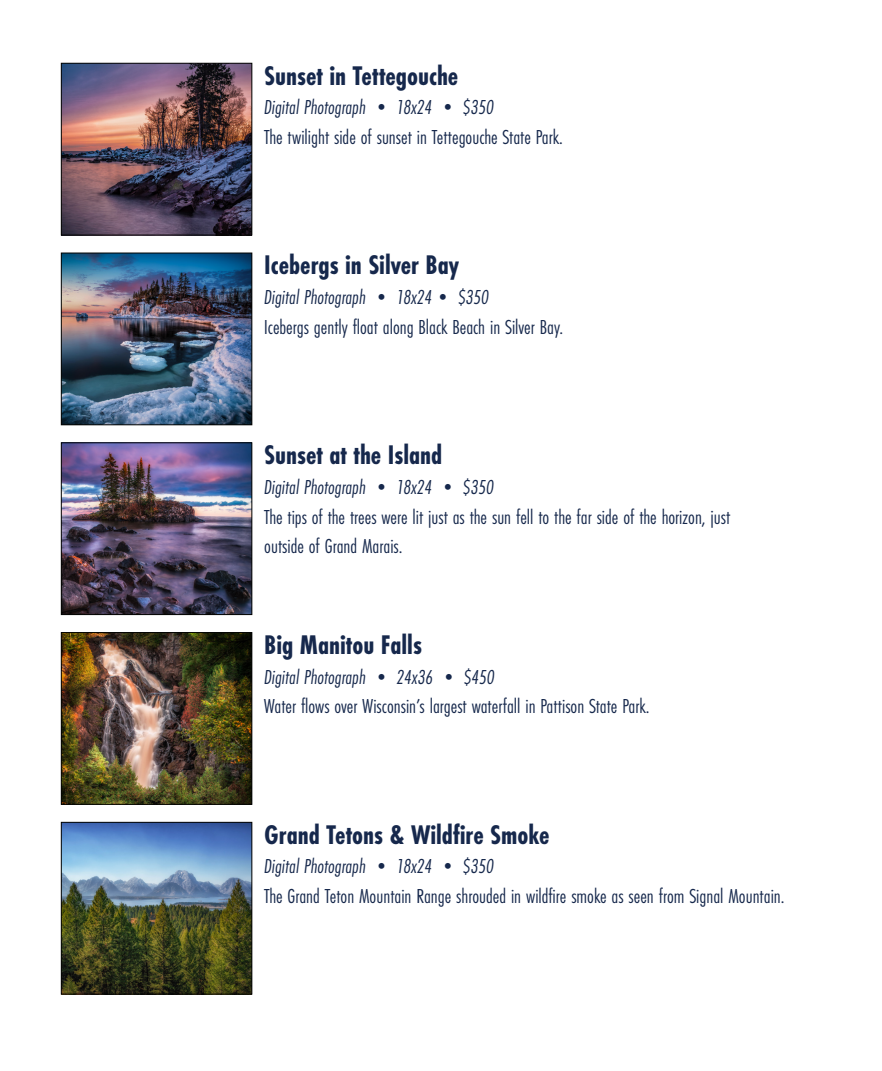
<style>
.page{position:relative;width:882px;height:1071px;background:#fff}
.page>*{position:absolute;margin:0;border:0;box-sizing:border-box;transform-origin:0 0}
.t1{font:700 28px "Futura PT Cond";color:#16284c}
.t2{font:21px "Futura PT Cond";color:#16284c}
.t3{font:italic 21px "Futura PT Cond";color:#16284c}
</style>
<div class="page">
<img style="left:63px;top:255px;width:187px;height:168px">
<div style="left:61px;top:253px;width:191px;height:172px;border:1px solid #040503"></div>
<img style="left:63px;top:634px;width:187px;height:169px">
<div style="left:61px;top:632px;width:191px;height:173px;border:1px solid #040503"></div>
<img style="left:63px;top:824px;width:187px;height:169px">
<div style="left:61px;top:822px;width:191px;height:173px;border:1px solid #040503"></div>
<img style="left:63px;top:65px;width:187px;height:168px">
<div style="left:61px;top:63px;width:191px;height:172px;border:1px solid #040503"></div>
<img style="left:63px;top:444px;width:187px;height:169px">
<div style="left:61px;top:442px;width:191px;height:173px;border:1px solid #040503"></div>
<p class="t1" style="left:264px;top:59px;width:195px">Sunset in Tettegouche</p>
<p class="t3" style="left:264px;top:95px;width:231px">Digital Photograph • 18x24 • $350</p>
<p class="t2" style="left:264px;top:125px;width:300px">The twilight side of sunset in Tettegouche State Park.</p>
<p class="t1" style="left:264px;top:249px;width:196px">Icebergs in Silver Bay</p>
<p class="t3" style="left:264px;top:285px;width:226px">Digital Photograph • 18x24• $350</p>
<p class="t2" style="left:264px;top:315px;width:301px">Icebergs gently float along Black Beach in Silver Bay.</p>
<p class="t1" style="left:264px;top:439px;width:180px">Sunset at the Island</p>
<p class="t3" style="left:264px;top:475px;width:231px">Digital Photograph • 18x24 • $350</p>
<p class="t2" style="left:264px;top:504px;width:468px">The tips of the trees were lit just as the sun fell to the far side of the horizon, just</p>
<p class="t2" style="left:264px;top:534px;width:140px">outside of Grand Marais.</p>
<p class="t1" style="left:264px;top:628px;width:159px">Big Manitou Falls</p>
<p class="t3" style="left:264px;top:665px;width:232px">Digital Photograph • 24x36 • $450</p>
<p class="t2" style="left:264px;top:694px;width:387px">Water flows over Wisconsin’s largest waterfall in Pattison State Park.</p>
<p class="t1" style="left:264px;top:818px;width:287px">Grand Tetons &amp; Wildfire Smoke</p>
<p class="t3" style="left:264px;top:854px;width:231px">Digital Photograph • 18x24 • $350</p>
<p class="t2" style="left:264px;top:884px;width:522px">The Grand Teton Mountain Range shrouded in wildfire smoke as seen from Signal Mountain.</p>
</div>
